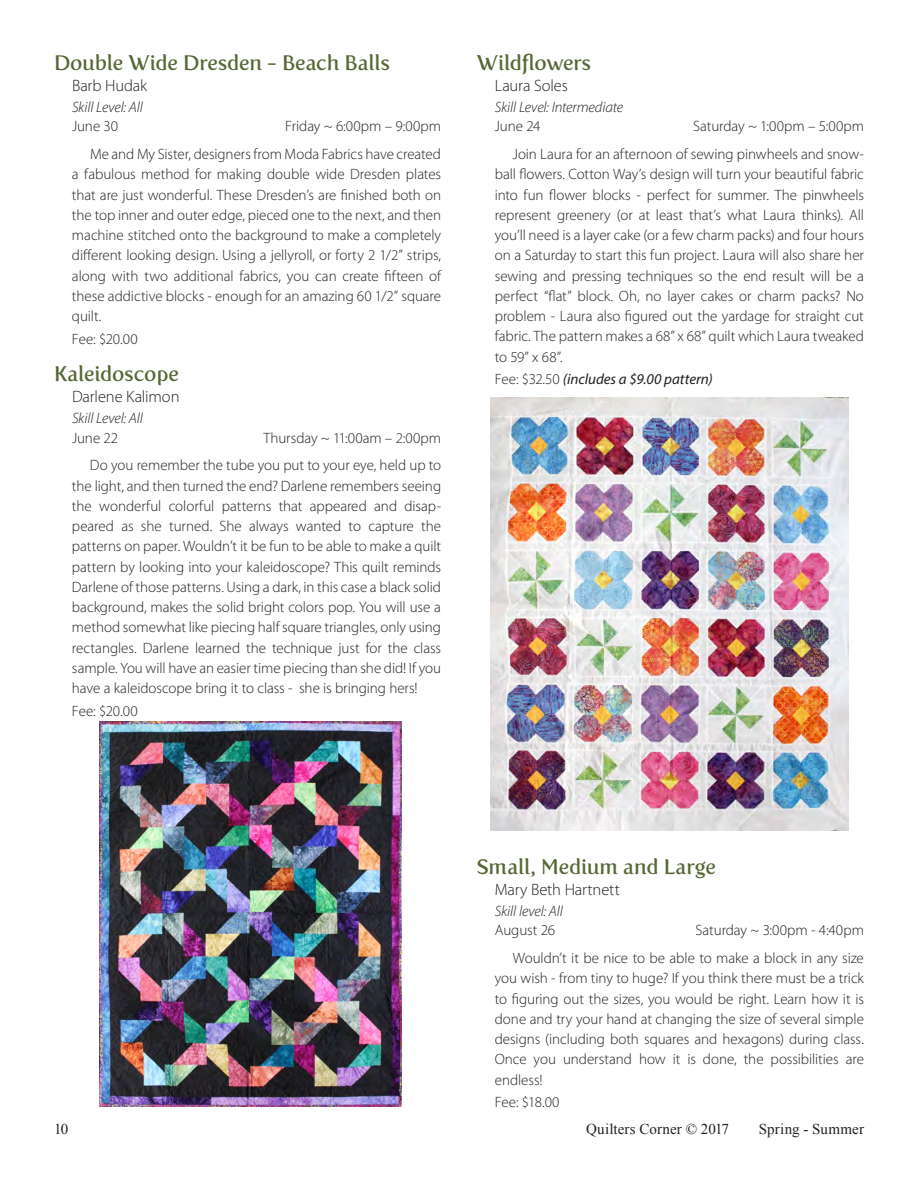
<style>
.page{position:relative;width:918px;height:1188px;background:#fff}
.page>*{position:absolute;margin:0;border:0;box-sizing:border-box;transform-origin:0 0}
.t1{font:21px "Fertigo";color:#566735}
.t2{font:300 16.5px "Myriad Pro";letter-spacing:-.005em;color:#231f20}
.t3{font:300 15px/20.2px "Myriad Pro";letter-spacing:-.005em;color:#231f20;text-align:right}
.t4{font:italic 300 15px "Myriad Pro";letter-spacing:-.005em;color:#231f20}
.t5{font:15px "Times New Roman";letter-spacing:.01em;color:#231f20}
.t6{font:italic 15px "Myriad Pro";color:#231f20}
.s1{font-weight:300;font-style:normal}
</style>
<div class="page">
<img style="left:491px;top:397px;width:358px;height:433px">
<img style="left:99px;top:721px;width:303px;height:386px">
<h1 class="t1" style="left:54px;top:50px;width:338px">Double Wide Dresden - Beach Balls</h1>
<p class="t2" style="left:72px;top:76px;width:77px">Barb Hudak</p>
<p class="t4" style="left:72px;top:98px;width:72px">Skill Level: All</p>
<p class="t3" style="left:72px;top:116px;width:48px">June 30</p>
<p class="t3" style="left:90px;top:112px;width:353px;line-height:27.8px">Friday ~ 6:00pm – 9:00pm<br>Me and My Sister, designers from Moda Fabrics have created</p>
<p class="t3" style="left:72px;top:164px;width:371px;text-align:justify">a fabulous method for making double wide Dresden plates that are just wonderful. These Dresden’s are finished both on the top inner and outer edge, pieced one to the next, and then machine stitched onto the background to make a completely different looking design. Using a jellyroll, or forty 2 1/2” strips, along with two additional fabrics, you can create fifteen of these addictive blocks - enough for an amazing 60 1/2” square quilt.</p>
<p class="t3" style="left:72px;top:328px;width:67px">Fee: $20.00</p>
<h1 class="t1" style="left:54px;top:362px;width:126px">Kaleidoscope</h1>
<p class="t2" style="left:72px;top:387px;width:109px">Darlene Kalimon</p>
<p class="t4" style="left:72px;top:409px;width:72px">Skill Level: All</p>
<p class="t3" style="left:72px;top:427px;width:48px">June 22</p>
<p class="t3" style="left:90px;top:424px;width:353px;line-height:27.8px">Thursday ~ 11:00am – 2:00pm<br>Do you remember the tube you put to your eye, held up to</p>
<p class="t3" style="left:72px;top:475px;width:371px;text-align:justify">the light, and then turned the end? Darlene remembers seeing the wonderful colorful patterns that appeared and disap&shy;peared as she turned. She always wanted to capture the patterns on paper. Wouldn’t it be fun to be able to make a quilt pattern by looking into your kaleidoscope? This quilt reminds Darlene of those patterns. Using a dark, in this case a black solid background, makes the solid bright colors pop. You will use a method somewhat like piecing half square triangles, only using rectangles. Darlene learned the technique just for the class sample. You will have an easier time piecing than she did! If you have a kaleidoscope bring it to class - she is bringing hers!</p>
<p class="t3" style="left:72px;top:700px;width:67px">Fee: $20.00</p>
<h1 class="t1" style="left:477px;top:50px;width:116px">Wildflowers</h1>
<p class="t2" style="left:495px;top:76px;width:75px">Laura Soles</p>
<p class="t4" style="left:495px;top:98px;width:130px">Skill Level: Intermediate</p>
<p class="t3" style="left:495px;top:116px;width:47px">June 24</p>
<p class="t3" style="left:513px;top:112px;width:353px;line-height:27.8px">Saturday ~ 1:00pm – 5:00pm<br>Join Laura for an afternoon of sewing pinwheels and snow-</p>
<p class="t3" style="left:495px;top:164px;width:371px;text-align:justify">ball flowers. Cotton Way’s design will turn your beautiful fabric into fun flower blocks - perfect for summer. The pinwheels represent greenery (or at least that’s what Laura thinks). All you’ll need is a layer cake (or a few charm packs) and four hours on a Saturday to start this fun project. Laura will also share her sewing and pressing techniques so the end result will be a perfect “flat” block. Oh, no layer cakes or charm packs? No problem - Laura also figured out the yardage for straight cut fabric. The pattern makes a 68” x 68” quilt which Laura tweaked to 59” x 68”.</p>
<p class="t6" style="left:495px;top:370px;width:219px"><span class="s1">Fee: $32.50</span> (includes a $9.00 pattern)</p>
<h1 class="t1" style="left:477px;top:854px;width:241px">Small, Medium and Large</h1>
<p class="t2" style="left:495px;top:880px;width:127px">Mary Beth Hartnett</p>
<p class="t4" style="left:495px;top:902px;width:70px">Skill level: All</p>
<p class="t3" style="left:495px;top:920px;width:62px">August 26</p>
<p class="t3" style="left:513px;top:916px;width:353px;line-height:27.8px">Saturday ~ 3:00pm - 4:40pm<br>Wouldn’t it be nice to be able to make a block in any size</p>
<p class="t3" style="left:495px;top:968px;width:371px;text-align:justify">you wish - from tiny to huge? If you think there must be a trick to figuring out the sizes, you would be right. Learn how it is done and try your hand at changing the size of several simple designs (including both squares and hexagons) during class.<br>Once you understand how it is done, the possibilities are endless!</p>
<p class="t3" style="left:495px;top:1092px;width:66px">Fee: $18.00</p>
<p class="t5" style="left:54px;top:1119px;width:16px">10</p>
<p class="t5" style="left:586px;top:1119px;width:144px">Quilters Corner © 2017</p>
<p class="t5" style="left:759px;top:1119px;width:107px">Spring - Summer</p>
</div>
